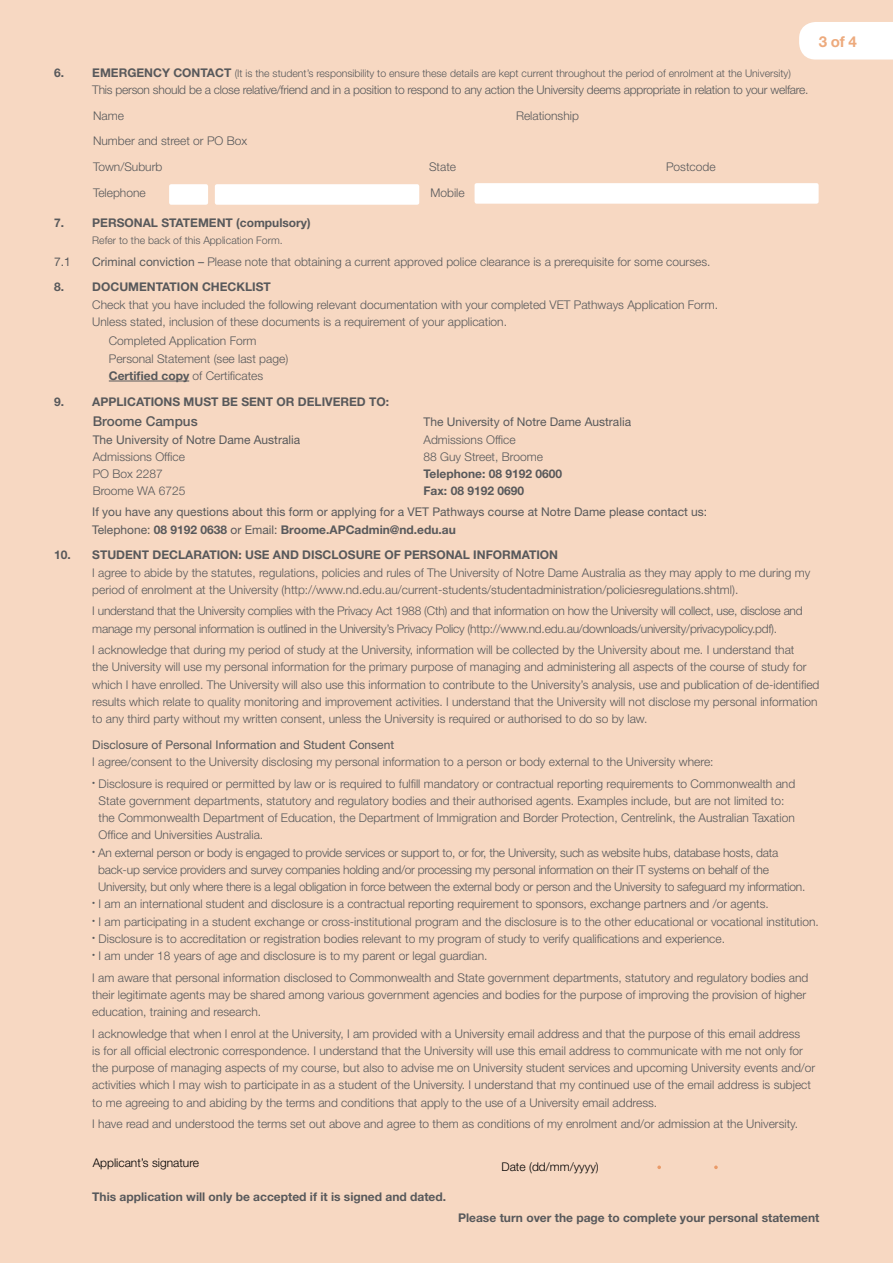
<style>
.page{position:relative;width:893px;height:1263px;background:#f7d8c2}
.page>*{position:absolute;margin:0;border:0;box-sizing:border-box;transform-origin:0 0}
.t1{font:700 15.15px "Helvetica Neue LT Std";color:#edaa7d}
.t2{font:500 13.5px "Helvetica Neue LT Std";color:#58595b}
.t3{font:300 12px/17.2px "Helvetica Neue LT Std";color:#58595b}
.t4{font:300 12px/17.2px "Helvetica Neue LT Std";letter-spacing:-.02em;color:#58595b}
.t5{font:700 12px/17.2px "Helvetica Neue LT Std";color:#58595b}
.t6{font:12px/17.2px "Helvetica Neue LT Std";color:#58595b}
.t7{font:300 12px "Helvetica Neue LT Std";color:#000}
.t8{font:300 10.5px "Helvetica Neue LT Std";color:#58595b}
.s1{font-weight:700;font-size:12px}
.s2{font-weight:400}
.s3{font-weight:700}
</style>
<div class="page">
<div style="left:799px;top:22px;width:94px;height:38px;background:#fff"></div>
<hr style="left:109px;top:381px;width:80px;height:1px;background:#58595b">
<svg style="left:657px;top:1165px;width:4px;height:4px"></svg>
<svg style="left:714px;top:1165px;width:4px;height:4px"></svg>
<div style="left:215px;top:184px;width:204px;height:21px;background:#fff;border-radius:2px"></div>
<div style="left:169px;top:184px;width:39px;height:21px;background:#fff;border-radius:2px"></div>
<div style="left:475px;top:183px;width:344px;height:21px;background:#fff;border-radius:2px"></div>
<p class="t8" style="left:54px;top:66px;width:738px"><span class="s1">6. EMERGENCY CONTACT</span> (It is the student’s responsibility to ensure these details are kept current throughout the period of enrolment at the University)</p>
<p class="t4" style="left:92px;top:76px;width:718px;line-height:25.8px">This person should be a close relative/friend and in a position to respond to any action the University deems appropriate in relation to your welfare.<br>Name</p>
<p class="t3" style="left:516px;top:106px;width:64px">Relationship</p>
<p class="t3" style="left:93px;top:128px;width:156px;line-height:25.8px">Number and street or PO Box<br>Town/Suburb</p>
<p class="t3" style="left:429px;top:158px;width:29px">State</p>
<p class="t3" style="left:666px;top:158px;width:51px">Postcode</p>
<p class="t3" style="left:93px;top:184px;width:54px">Telephone</p>
<p class="t3" style="left:430px;top:184px;width:36px">Mobile</p>
<p class="t5" style="left:54px;top:214px;width:258px">7. PERSONAL STATEMENT (compulsory)</p>
<p class="t8" style="left:92px;top:234px;width:192px">Refer to the back of this Application Form.</p>
<p class="t6" style="left:54px;top:253px;width:18px">7.1</p>
<p class="t3" style="left:92px;top:252px;width:620px"><span class="s2">Criminal conviction –</span> Please note that obtaining a current approved police clearance is a prerequisite for some courses.</p>
<p class="t5" style="left:54px;top:278px;width:218px">8. DOCUMENTATION CHECKLIST</p>
<p class="t3" style="left:92px;top:295px;width:627px">Check that you have included the following relevant documentation with your completed VET Pathways Application Form.<br>Unless stated, inclusion of these documents is a requirement of your application.</p>
<p class="t3" style="left:109px;top:332px;width:181px">Completed Application Form<br>Personal Statement (see last page)<br><span class="s3">Certified copy</span> of Certificates</p>
<p class="t5" style="left:54px;top:392px;width:337px">9. APPLICATIONS MUST BE SENT OR DELIVERED TO:</p>
<p class="t2" style="left:93px;top:413px;width:107px">Broome Campus</p>
<p class="t6" style="left:93px;top:431px;width:209px">The University of Notre Dame Australia</p>
<p class="t3" style="left:93px;top:448px;width:94px">Admissions Office<br>PO Box 2287<br>Broome WA 6725</p>
<p class="t6" style="left:424px;top:413px;width:209px">The University of Notre Dame Australia</p>
<p class="t3" style="left:424px;top:430px;width:121px">Admissions Office<br>88 Guy Street, Broome</p>
<p class="t5" style="left:424px;top:465px;width:140px">Telephone: 08 9192 0600<br>Fax: 08 9192 0690</p>
<p class="t1" style="left:819px;top:32px;width:39px">3 of 4</p>
<p class="t6" style="left:92px;top:503px;width:616px">If you have any questions about this form or applying for a VET Pathways course at Notre Dame please contact us:<br>Telephone: <span class="s3">08 9192 0638</span> or Email: <span class="s3">Broome.APCadmin@nd.edu.au</span></p>
<p class="t5" style="left:54px;top:546px;width:506px">10. STUDENT DECLARATION: USE AND DISCLOSURE OF PERSONAL INFORMATION</p>
<p class="t3" style="left:92px;top:563px;width:719px">I agree to abide by the statutes, regulations, policies and rules of The University of Notre Dame Australia as they may apply to me during my period of enrolment at the University (http://www.nd.edu.au/current-students/studentadministration/policiesregulations.shtml).</p>
<p class="t4" style="left:92px;top:602px;width:712px">I understand that the University complies with the Privacy Act 1988 (Cth) and that information on how the University will collect, use, disclose and manage my personal information is outlined in the University’s Privacy Policy (http://www.nd.edu.au/downloads/university/privacypolicy.pdf).</p>
<p class="t3" style="left:92px;top:641px;width:729px">I acknowledge that during my period of study at the University, information will be collected by the University about me. I understand that<br>the University will use my personal information for the primary purpose of managing and administering all aspects of the course of study for which I have enrolled. The University will also use this information to contribute to the University’s analysis, use and publication of de-identified results which relate to quality monitoring and improvement activities. I understand that the University will not disclose my personal information to any third party without my written consent, unless the University is required or authorised to do so by law.</p>
<p class="t6" style="left:92px;top:736px;width:303px">Disclosure of Personal Information and Student Consent</p>
<p class="t3" style="left:92px;top:753px;width:623px">I agree/consent to the University disclosing my personal information to a person or body external to the University where:</p>
<p class="t3" style="left:99px;top:774px;width:698px;text-indent:-6px"><sup>•</sup> Disclosure is required or permitted by law or is required to fulfill mandatory or contractual reporting requirements to Commonwealth and State government departments, statutory and regulatory bodies and their authorised agents. Examples include, but are not limited to: the Commonwealth Department of Education, the Department of Immigration and Border Protection, Centrelink, the Australian Taxation Office and Universities Australia.</p>
<p class="t4" style="left:98px;top:843px;width:709px;text-indent:-6px"><sup>•</sup> An external person or body is engaged to provide services or support to, or for, the University, such as website hubs, database hosts, data back-up service providers and survey companies holding and/or processing my personal information on their IT systems on behalf of the<br>University, but only where there is a legal obligation in force between the external body or person and the University to safeguard my information.</p>
<p class="t3" style="left:92px;top:895px;width:678px"><sup>•</sup> I am an international student and disclosure is a contractual reporting requirement to sponsors, exchange partners and /or agents.</p>
<p class="t3" style="left:92px;top:912px;width:728px"><sup>•</sup> I am participating in a student exchange or cross-institutional program and the disclosure is to the other educational or vocational institution.</p>
<p class="t3" style="left:92px;top:930px;width:634px"><sup>•</sup> Disclosure is to accreditation or registration bodies relevant to my program of study to verify qualifications and experience.</p>
<p class="t3" style="left:92px;top:945px;width:718px;line-height:21.5px"><sup>•</sup> I am under 18 years of age and disclosure is to my parent or legal guardian.<br>I am aware that personal information disclosed to Commonwealth and State government departments, statutory and regulatory bodies and</p>
<p class="t3" style="left:92px;top:986px;width:715px">their legitimate agents may be shared among various government agencies and bodies for the purpose of improving the provision of higher education, training and research.</p>
<p class="t3" style="left:92px;top:1024px;width:725px">I acknowledge that when I enrol at the University, I am provided with a University email address and that the purpose of this email address<br>is for all official electronic correspondence. I understand that the University will use this email address to communicate with me not only for the purpose of managing aspects of my course, but also to advise me on University student services and upcoming University events and/or activities which I may wish to participate in as a student of the University. I understand that my continued use of the email address is subject to me agreeing to and abiding by the terms and conditions that apply to the use of a University email address.</p>
<p class="t3" style="left:92px;top:1115px;width:707px">I have read and understood the terms set out above and agree to them as conditions of my enrolment and/or admission at the University.</p>
<p class="t7" style="left:93px;top:1155px;width:108px">Applicant’s signature</p>
<p class="t5" style="left:92px;top:1188px;width:355px">This application will only be accepted if it is signed and dated.</p>
<p class="t7" style="left:501px;top:1159px;width:99px">Date (dd/mm/yyyy)</p>
<p class="t5" style="left:458px;top:1209px;width:363px">Please turn over the page to complete your personal statement</p>
</div>
